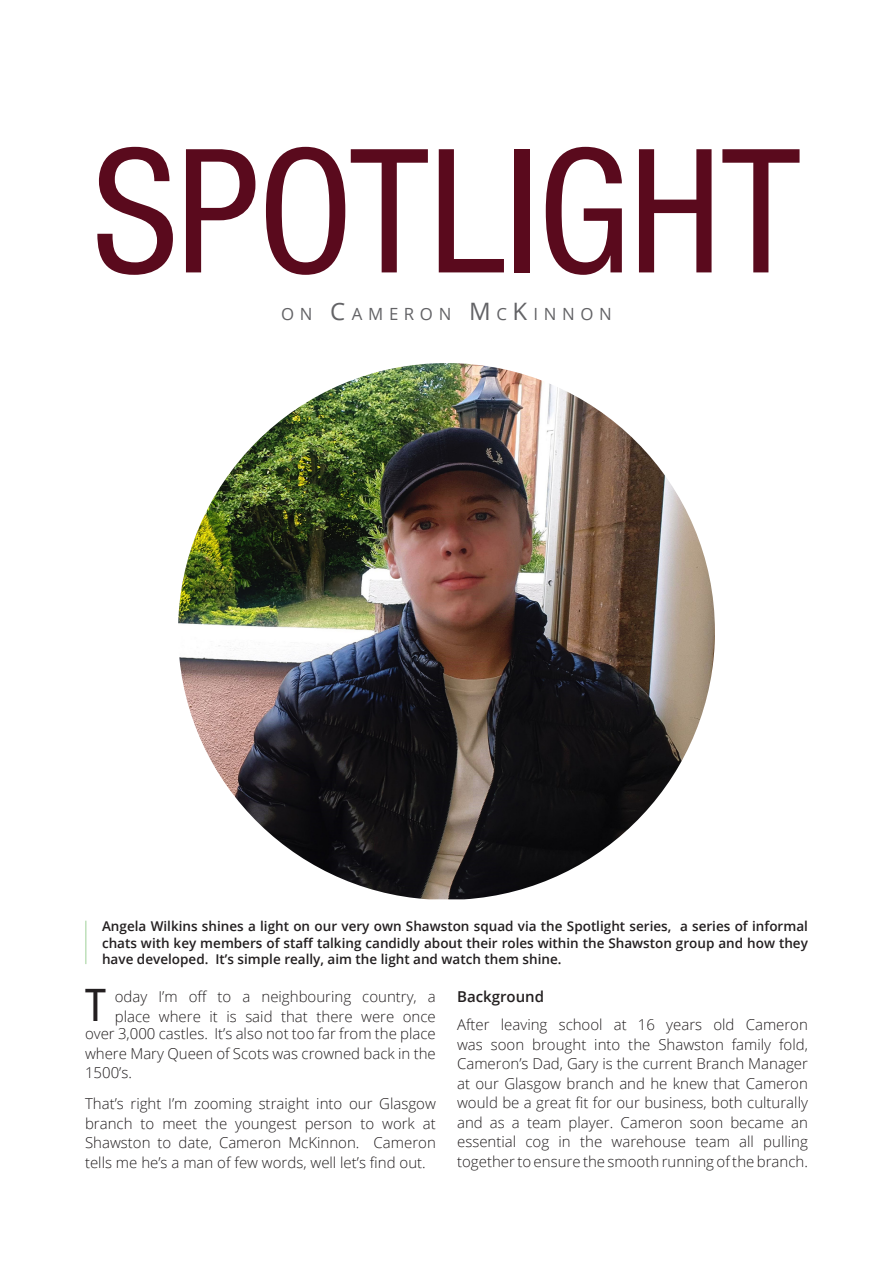
<style>
.page{position:relative;width:893px;height:1263px;background:#fff}
.page>*{position:absolute;margin:0;border:0;box-sizing:border-box;transform-origin:0 0}
.Title_06_Center{font:condensed 172.5px "Helvetica Neue LT Std";letter-spacing:-.005em;color:#5a0a1d}
.t1{font:condensed 45px "Helvetica Neue LT Std";color:#231f20}
.Title_04_Subtitle_Ce{font:16.8px "Open Sans";letter-spacing:.335em;color:#636366}
.Body_Text{font:300 15px/19.5px "Open Sans";color:#231f20;text-align:justify}
.Body_Text-2{font:600 15px "Open Sans";color:#231f20}
.Data_02{font:600 13.5px/16.5px "Open Sans";color:#231f20;text-align:justify}
.s1{font-size:24px}
</style>
<div class="page">
<img style="left:178px;top:363px;width:537px;height:536px;border-radius:264px">
<hr style="left:85px;top:921px;width:2px;height:43px;background:#bfe0bb">
<p class="Title_06_Center" style="left:92px;top:112px;width:710px">SPOTLIGHT</p>
<p class="Title_04_Subtitle_Ce" style="left:281px;top:302px;width:332px">ON <span class="s1">C</span>AMERON <span class="s1">M</span> C<span class="s1">K</span>INNON</p>
<p class="Data_02" style="left:102px;top:917px;width:707px">Angela Wilkins shines a light on our very own Shawston squad via the Spotlight series, a series of informal chats with key members of staff talking candidly about their roles within the Shawston group and how they have developed. It’s simple really, aim the light and watch them shine.</p>
<p class="t1" style="left:85px;top:979px;width:22px">T</p>
<p class="Body_Text" style="left:115px;top:987px;width:323px">oday I’m off to a neighbouring country, a place where it is said that there were once</p>
<p class="Body_Text" style="left:85px;top:1024px;width:352px">over 3,000 castles. It’s also not too far from the place where Mary Queen of Scots was crowned back in the 1500’s.</p>
<p class="Body_Text" style="left:85px;top:1094px;width:352px">That’s right I’m zooming straight into our Glasgow branch to meet the youngest person to work at Shawston to date, Cameron McKinnon. Cameron tells me he’s a man of few words, well let’s find out.</p>
<p class="Body_Text-2" style="left:457px;top:986px;width:88px">Background</p>
<p class="Body_Text" style="left:457px;top:1015px;width:352px">After leaving school at 16 years old Cameron was soon brought into the Shawston family fold, Cameron’s Dad, Gary is the current Branch Manager at our Glasgow branch and he knew that Cameron would be a great fit for our business, both culturally and as a team player. Cameron soon became an essential cog in the warehouse team all pulling together to ensure the smooth running of the branch.</p>
</div>
